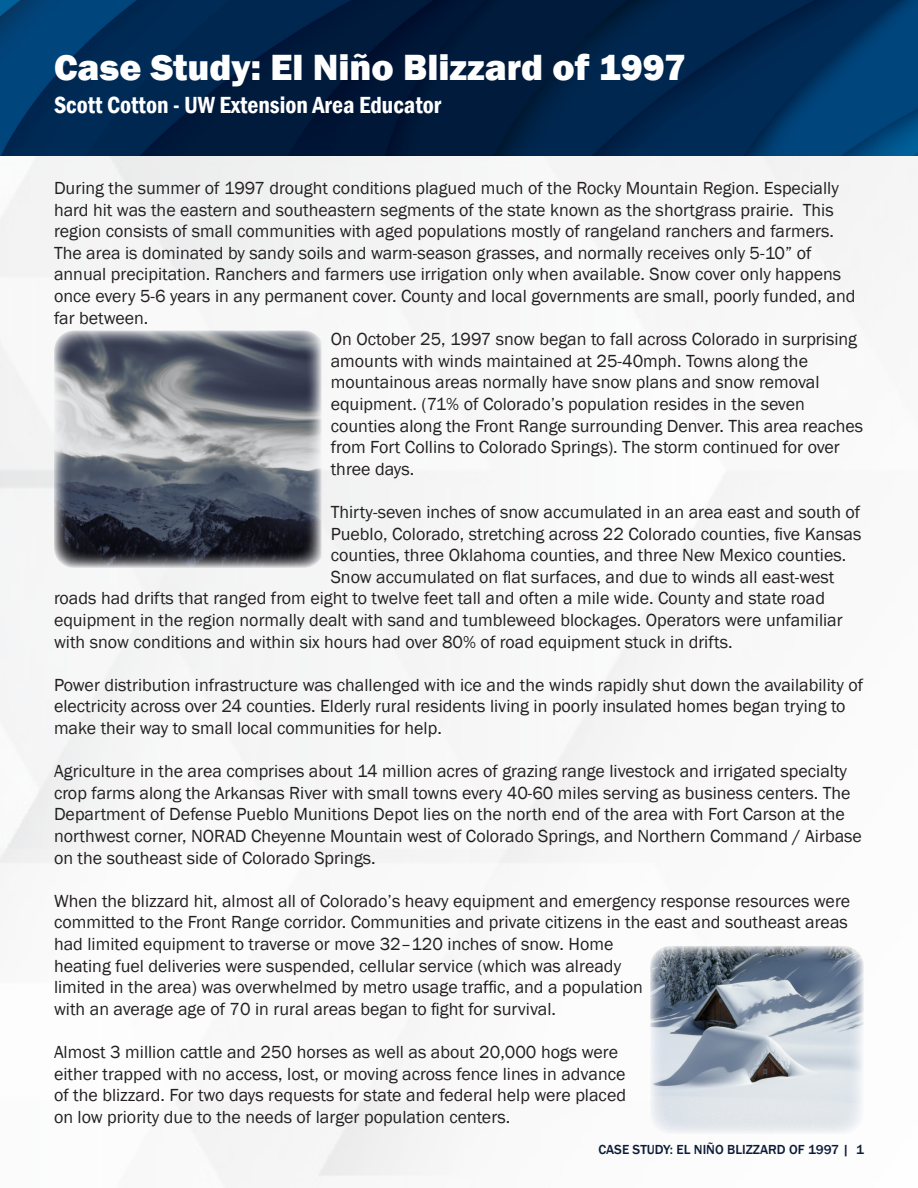
<style>
.page{position:relative;width:918px;height:1188px;background:#fff}
.page>*{position:absolute;margin:0;border:0;box-sizing:border-box;transform-origin:0 0}
.t1{font:800 37.5px "Franklin Gothic";color:#fff}
.t2{font:600 condensed 24px "Franklin Gothic";color:#fff}
.t3{font:18px/21.6px "Franklin Gothic";color:#231f20}
.t4{font:500 13.5px "Franklin Gothic";color:#0c1c38}
</style>
<div class="page">
<img style="left:0;top:0;width:918px;height:156px">
<img style="left:54px;top:330px;width:268px;height:238px">
<img style="left:650px;top:946px;width:214px;height:188px">
<p class="t1" style="left:54px;top:43px;width:634px">Case Study: El Niño Blizzard of 1997</p>
<p class="t2" style="left:54px;top:89px;width:389px">Scott Cotton - UW Extension Area Educator</p>
<p class="t3" style="left:54px;top:178px;width:803px">During the summer of 1997 drought conditions plagued much of the Rocky Mountain Region. Especially hard hit was the eastern and southeastern segments of the state known as the shortgrass prairie. This region consists of small communities with aged populations mostly of rangeland ranchers and farmers.<br>The area is dominated by sandy soils and warm-season grasses, and normally receives only 5-10” of annual precipitation. Ranchers and farmers use irrigation only when available. Snow cover only happens once every 5-6 years in any permanent cover. County and local governments are small, poorly funded, and far between.</p>
<p class="t3" style="left:331px;top:329px;width:534px">On October 25, 1997 snow began to fall across Colorado in surprising amounts with winds maintained at 25-40mph. Towns along the mountainous areas normally have snow plans and snow removal equipment. (71% of Colorado’s population resides in the seven counties along the Front Range surrounding Denver. This area reaches from Fort Collins to Colorado Springs). The storm continued for over three days.</p>
<p class="t3" style="left:331px;top:502px;width:531px">Thirty-seven inches of snow accumulated in an area east and south of</p>
<p class="t3" style="left:331px;top:523px;width:532px">Pueblo, Colorado, stretching across 22 Colorado counties, five Kansas</p>
<p class="t3" style="left:331px;top:545px;width:517px">counties, three Oklahoma counties, and three New Mexico counties.</p>
<p class="t3" style="left:331px;top:566px;width:505px">Snow accumulated on flat surfaces, and due to winds all east-west</p>
<p class="t3" style="left:54px;top:588px;width:773px">roads had drifts that ranged from eight to twelve feet tall and often a mile wide. County and state road</p>
<p class="t3" style="left:54px;top:610px;width:790px">equipment in the region normally dealt with sand and tumbleweed blockages. Operators were unfamiliar</p>
<p class="t3" style="left:54px;top:631px;width:680px">with snow conditions and within six hours had over 80% of road equipment stuck in drifts.</p>
<p class="t3" style="left:54px;top:674px;width:811px">Power distribution infrastructure was challenged with ice and the winds rapidly shut down the availability of electricity across over 24 counties. Elderly rural residents living in poorly insulated homes began trying to make their way to small local communities for help.</p>
<p class="t3" style="left:54px;top:761px;width:809px">Agriculture in the area comprises about 14 million acres of grazing range livestock and irrigated specialty crop farms along the Arkansas River with small towns every 40-60 miles serving as business centers. The Department of Defense Pueblo Munitions Depot lies on the north end of the area with Fort Carson at the northwest corner, NORAD Cheyenne Mountain west of Colorado Springs, and Northern Command / Airbase on the southeast side of Colorado Springs.</p>
<p class="t3" style="left:54px;top:890px;width:798px">When the blizzard hit, almost all of Colorado’s heavy equipment and emergency response resources were committed to the Front Range corridor. Communities and private citizens in the east and southeast areas had limited equipment to traverse or move 32–120 inches of snow. Home<br>heating fuel deliveries were suspended, cellular service (which was already<br>limited in the area) was overwhelmed by metro usage traffic, and a population<br>with an average age of 70 in rural areas began to fight for survival.</p>
<p class="t3" style="left:54px;top:1042px;width:574px">Almost 3 million cattle and 250 horses as well as about 20,000 hogs were either trapped with no access, lost, or moving across fence lines in advance of the blizzard. For two days requests for state and federal help were placed on low priority due to the needs of larger population centers.</p>
<p class="t4" style="left:598px;top:1141px;width:267px">CASE STUDY: EL NIÑO BLIZZARD OF 1997 | 1</p>
</div>
